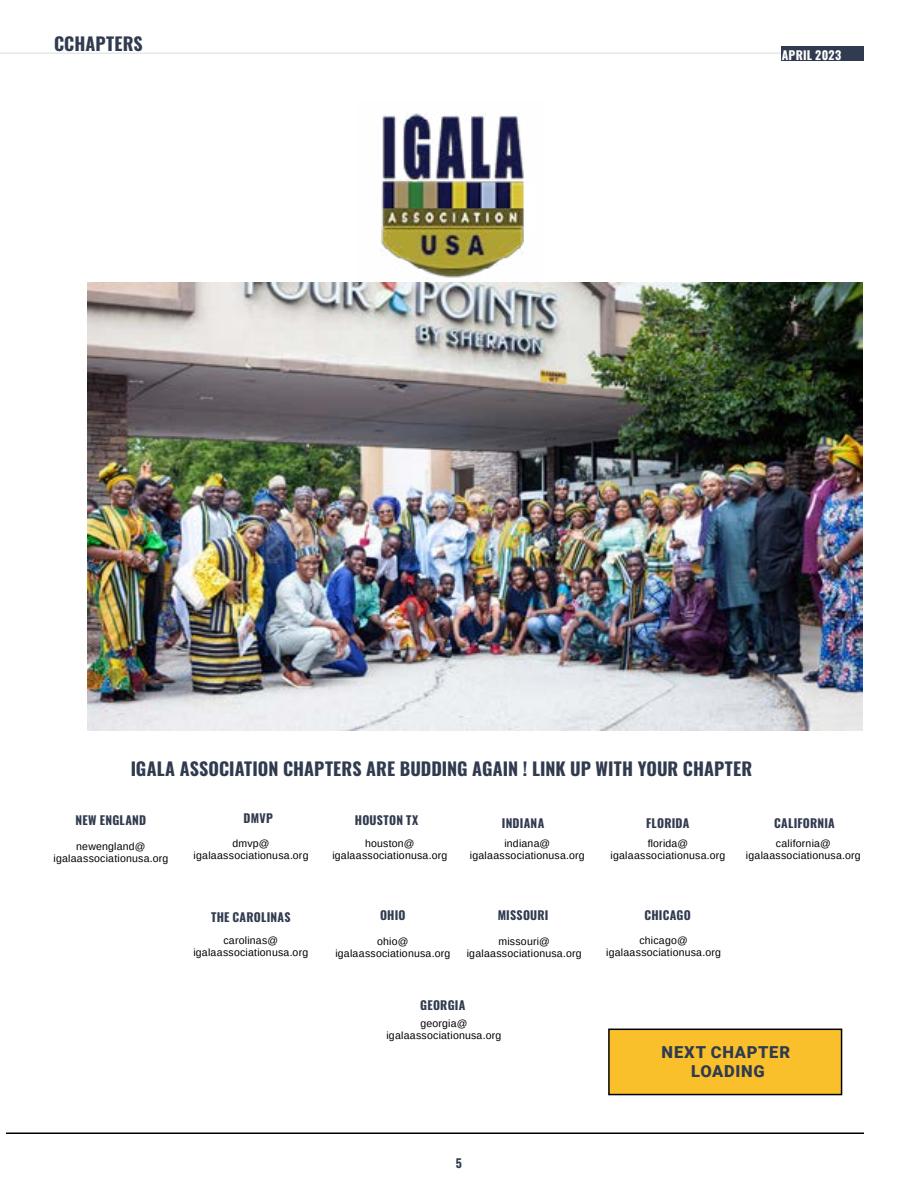
<style>
.page{position:relative;width:918px;height:1188px;background:#fff}
.page>*{position:absolute;margin:0;border:0;box-sizing:border-box;transform-origin:0 0}
.t1{font:700 18px "Oswald";letter-spacing:.005em;color:#313b4f}
.t2{font:900 16.5px/19.8px "Roboto";letter-spacing:.045em;color:#313b4f;text-align:center}
.t3{font:700 12px "Oswald";letter-spacing:.02em;color:#313b4f}
.t4{font:700 12px "Oswald";letter-spacing:.025em;color:#fff}
.t5{font:10.5px/12px "Arimo";letter-spacing:.02em;color:#000;text-align:center}
</style>
<div class="page">
<hr style="left:0;top:52px;width:864px;height:2px;background:#e6e7e8">
<hr style="left:0;top:1132px;width:864px;height:2px;background:#000">
<div style="left:782px;top:46px;width:82px;height:14px;background:#313b4f"></div>
<div style="left:0;top:115px;width:6px;height:1032px;background:#fff"></div>
<div style="left:609px;top:1029px;width:233px;height:66px;background:#fac02c"></div>
<div style="left:608px;top:1029px;width:234px;height:66px;border:2px solid #000"></div>
<img style="left:88px;top:282px;width:774px;height:449px">
<img style="left:356px;top:113px;width:187px;height:175px">
<h1 class="t1" style="left:54px;top:35px;width:90px">CCHAPTERS</h1>
<p class="t4" style="left:782px;top:49px;width:61px">APRIL 2023</p>
<h1 class="t1" style="left:131px;top:760px;width:623px">IGALA ASSOCIATION CHAPTERS ARE BUDDING AGAIN ! LINK UP WITH YOUR CHAPTER</h1>
<p class="t3" style="left:76px;top:814px;width:72px">NEW ENGLAND</p>
<p class="t3" style="left:244px;top:812px;width:31px">DMVP</p>
<p class="t3" style="left:355px;top:814px;width:65px">HOUSTON TX</p>
<p class="t3" style="left:502px;top:817px;width:44px">INDIANA</p>
<p class="t3" style="left:646px;top:817px;width:45px">FLORIDA</p>
<p class="t3" style="left:774px;top:817px;width:62px">CALIFORNIA</p>
<p class="t5" style="left:53px;top:840px;width:116px">newengland@ igalaassociationusa.org</p>
<p class="t5" style="left:194px;top:837px;width:116px">dmvp@ igalaassociationusa.org</p>
<p class="t5" style="left:332px;top:837px;width:116px">houston@ igalaassociationusa.org</p>
<p class="t5" style="left:470px;top:837px;width:116px">indiana@ igalaassociationusa.org</p>
<p class="t5" style="left:611px;top:837px;width:116px">florida@ igalaassociationusa.org</p>
<p class="t5" style="left:746px;top:837px;width:116px">california@ igalaassociationusa.org</p>
<p class="t3" style="left:211px;top:911px;width:81px">THE CAROLINAS</p>
<p class="t3" style="left:380px;top:909px;width:27px">OHIO</p>
<p class="t3" style="left:498px;top:909px;width:52px">MISSOURI</p>
<p class="t3" style="left:645px;top:909px;width:48px">CHICAGO</p>
<p class="t5" style="left:193px;top:934px;width:116px">carolinas@ igalaassociationusa.org</p>
<p class="t5" style="left:335px;top:936px;width:116px">ohio@ igalaassociationusa.org</p>
<p class="t5" style="left:467px;top:936px;width:116px">missouri@ igalaassociationusa.org</p>
<p class="t5" style="left:606px;top:934px;width:116px">chicago@ igalaassociationusa.org</p>
<p class="t3" style="left:420px;top:998px;width:47px">GEORGIA</p>
<p class="t5" style="left:386px;top:1017px;width:116px">georgia@ igalaassociationusa.org</p>
<h2 class="t2" style="left:662px;top:1041px;width:130px">NEXT CHAPTER<br>LOADING</h2>
<p class="t3" style="left:456px;top:1157px;width:8px">5</p>
</div>
